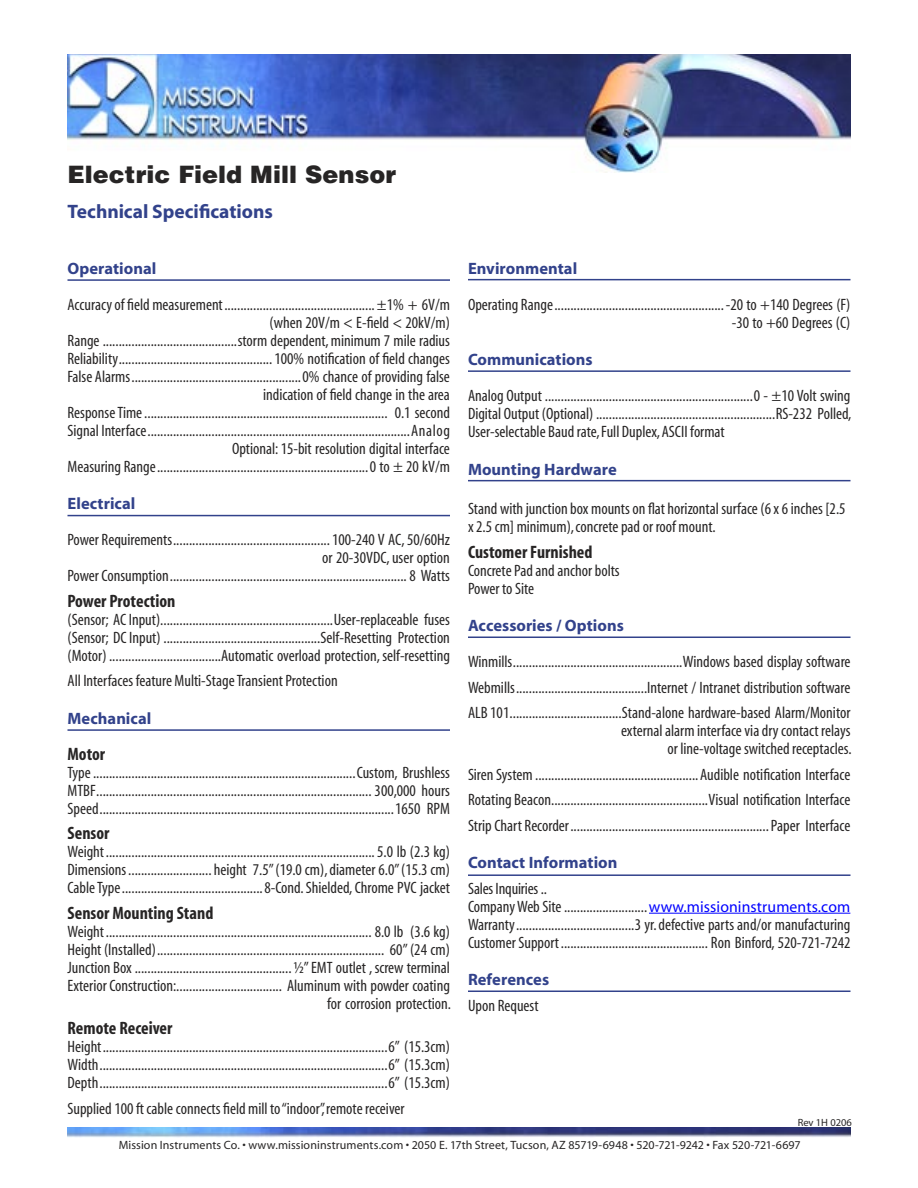
<style>
.page{position:relative;width:918px;height:1188px;background:#fff}
.page>*{position:absolute;margin:0;border:0;box-sizing:border-box;transform-origin:0 0}
.t1{font:900 24px "Helvetica";letter-spacing:.005em;color:#272525}
.Subhead{font:700 19.5px "Myriad";color:#32428b}
.Body_Specifications_Bold{font:700 condensed 18px "Myriad";color:#272525}
.Body_Specifications{font:condensed 16.5px "Myriad";color:#272525}
.Body_Specifications_no_leader{font:condensed 16.5px "Myriad";color:#272525}
.Body_Specifications_flush_left{font:condensed 16.5px/18px "Myriad";color:#272525}
.Subhead_Specifications{font:700 16.5px "Myriad";color:#32428b}
.t2{font:12px "Myriad";letter-spacing:.005em;color:#272525}
.Body_itallic_bullet{font:10.5px "Myriad";color:#272525}
.s1{font-stretch:normal;font-size:15.75px;color:#00f}
</style>
<div class="page">
<img style="left:68px;top:54px;width:782px;height:118px">
<img style="left:68px;top:1128px;width:782px;height:10px">
<hr style="left:68px;top:279px;width:382px;height:2px;background:#32428b">
<hr style="left:68px;top:515px;width:382px;height:1px;background:#32428b">
<hr style="left:68px;top:729px;width:382px;height:2px;background:#32428b">
<hr style="left:468px;top:279px;width:382px;height:1px;background:#32428b">
<hr style="left:468px;top:370px;width:382px;height:2px;background:#32428b">
<hr style="left:468px;top:480px;width:382px;height:1px;background:#32428b">
<hr style="left:468px;top:637px;width:382px;height:1px;background:#32428b">
<hr style="left:468px;top:874px;width:382px;height:2px;background:#32428b">
<hr style="left:649px;top:913px;width:201px;height:1px;background:#00f">
<hr style="left:468px;top:991px;width:382px;height:1px;background:#32428b">
<p class="t1" style="left:68px;top:159px;width:330px">Electric Field Mill Sensor</p>
<p class="Subhead" style="left:68px;top:202px;width:207px">Technical Specifications</p>
<p class="Subhead_Specifications" style="left:68px;top:260px;width:90px">Operational</p>
<p class="Body_Specifications" style="left:68px;top:296px;width:384px">Accuracy of field measurement ...............................................±1% + 6V/m</p>
<p class="Body_Specifications_no_leader" style="left:270px;top:314px;width:182px">(when 20V/m &lt; E-field &lt; 20kV/m)</p>
<p class="Body_Specifications" style="left:68px;top:332px;width:384px">Range ..........................................storm dependent, minimum 7 mile radius</p>
<p class="Body_Specifications" style="left:68px;top:350px;width:384px">Reliability ................................................100% notification of field changes</p>
<p class="Body_Specifications" style="left:68px;top:368px;width:384px">False Alarms .....................................................0% chance of providing false</p>
<p class="Body_Specifications_no_leader" style="left:263px;top:386px;width:188px">indication of field change in the area</p>
<p class="Body_Specifications" style="left:68px;top:404px;width:384px">Response Time ............................................................................ 0.1 second</p>
<p class="Body_Specifications" style="left:68px;top:422px;width:384px">Signal Interface ..................................................................................Analog</p>
<p class="Body_Specifications_no_leader" style="left:232px;top:440px;width:219px">Optional: 15-bit resolution digital interface</p>
<p class="Body_Specifications" style="left:68px;top:458px;width:384px">Measuring Range ..................................................................0 to ± 20 kV/m</p>
<p class="Subhead_Specifications" style="left:68px;top:495px;width:69px">Electrical</p>
<p class="Body_Specifications" style="left:68px;top:532px;width:384px">Power Requirements .................................................100-240 V AC, 50/60Hz</p>
<p class="Body_Specifications_no_leader" style="left:322px;top:550px;width:129px">or 20-30VDC, user option</p>
<p class="Body_Specifications" style="left:68px;top:568px;width:384px">Power Consumption .......................................................................... 8 Watts</p>
<p class="Body_Specifications_Bold" style="left:68px;top:592px;width:109px">Power Protection</p>
<p class="Body_Specifications" style="left:68px;top:611px;width:384px">(Sensor; AC Input) ......................................................User-replaceable fuses</p>
<p class="Body_Specifications" style="left:68px;top:629px;width:384px">(Sensor; DC Input) .................................................Self-Resetting Protection</p>
<p class="Body_Specifications" style="left:68px;top:647px;width:384px">(Motor) ...................................Automatic overload protection, self-resetting</p>
<p class="Body_Specifications" style="left:68px;top:673px;width:272px">All Interfaces feature Multi-Stage Transient Protection</p>
<p class="Subhead_Specifications" style="left:68px;top:710px;width:85px">Mechanical</p>
<p class="Body_Specifications_Bold" style="left:68px;top:745px;width:39px">Motor</p>
<p class="Body_Specifications" style="left:68px;top:764px;width:384px">Type ..................................................................................Custom, Brushless</p>
<p class="Body_Specifications" style="left:68px;top:782px;width:384px">MTBF ...................................................................................... 300,000 hours</p>
<p class="Body_Specifications" style="left:68px;top:800px;width:384px">Speed ............................................................................................1650 RPM</p>
<p class="Body_Specifications_Bold" style="left:68px;top:824px;width:43px">Sensor</p>
<p class="Body_Specifications" style="left:68px;top:844px;width:384px">Weight ....................................................................................5.0 lb (2.3 kg)</p>
<p class="Body_Specifications" style="left:68px;top:862px;width:384px">Dimensions .......................... height 7.5” (19.0 cm), diameter 6.0” (15.3 cm)</p>
<p class="Body_Specifications" style="left:68px;top:880px;width:384px">Cable Type ............................................8-Cond. Shielded, Chrome PVC jacket</p>
<p class="Body_Specifications_Bold" style="left:68px;top:904px;width:147px">Sensor Mounting Stand</p>
<p class="Body_Specifications" style="left:68px;top:923px;width:384px">Weight ................................................................................... 8.0 lb (3.6 kg)</p>
<p class="Body_Specifications" style="left:68px;top:941px;width:384px">Height (Installed) ....................................................................... 60” (24 cm)</p>
<p class="Body_Specifications" style="left:68px;top:959px;width:384px">Junction Box .................................................½” EMT outlet , screw terminal</p>
<p class="Body_Specifications" style="left:68px;top:977px;width:384px">Exterior Construction: ................................. Aluminum with powder coating</p>
<p class="Body_Specifications_no_leader" style="left:327px;top:995px;width:126px">for corrosion protection.</p>
<p class="Body_Specifications_Bold" style="left:68px;top:1019px;width:106px">Remote Receiver</p>
<p class="Body_Specifications" style="left:68px;top:1039px;width:384px">Height .........................................................................................6” (15.3cm)</p>
<p class="Body_Specifications" style="left:68px;top:1057px;width:384px">Width ..........................................................................................6” (15.3cm)</p>
<p class="Body_Specifications" style="left:68px;top:1075px;width:384px">Depth ..........................................................................................6” (15.3cm)</p>
<p class="Body_Specifications" style="left:68px;top:1100px;width:339px">Supplied 100 ft cable connects field mill to “indoor”, remote receiver</p>
<p class="Subhead_Specifications" style="left:468px;top:259px;width:111px">Environmental</p>
<p class="Body_Specifications" style="left:468px;top:296px;width:384px">Operating Range .....................................................-20 to +140 Degrees (F)</p>
<p class="Body_Specifications_no_leader" style="left:732px;top:314px;width:120px">-30 to +60 Degrees (C)</p>
<p class="Subhead_Specifications" style="left:468px;top:351px;width:126px">Communications</p>
<p class="Body_Specifications" style="left:468px;top:387px;width:384px">Analog Output .................................................................0 - ±10 Volt swing</p>
<p class="Body_Specifications" style="left:468px;top:405px;width:385px">Digital Output (Optional) ........................................................RS-232 Polled,</p>
<p class="Body_Specifications" style="left:468px;top:423px;width:258px">User-selectable Baud rate, Full Duplex, ASCII format</p>
<p class="Subhead_Specifications" style="left:468px;top:460px;width:150px">Mounting Hardware</p>
<p class="Body_Specifications_flush_left" style="left:468px;top:500px;width:379px">Stand with junction box mounts on flat horizontal surface (6 x 6 inches [2.5 x 2.5 cm] minimum), concrete pad or roof mount.</p>
<p class="Body_Specifications_Bold" style="left:468px;top:543px;width:126px">Customer Furnished</p>
<p class="Body_Specifications_flush_left" style="left:468px;top:562px;width:153px">Concrete Pad and anchor bolts</p>
<p class="Body_Specifications_flush_left" style="left:468px;top:580px;width:68px">Power to Site</p>
<p class="Subhead_Specifications" style="left:468px;top:617px;width:157px">Accessories / Options</p>
<p class="Body_Specifications" style="left:468px;top:654px;width:384px">Winmills .....................................................Windows based display software</p>
<p class="Body_Specifications" style="left:468px;top:679px;width:384px">Webmills .........................................Internet / Intranet distribution software</p>
<p class="Body_Specifications" style="left:468px;top:705px;width:384px">ALB 101 ...................................Stand-alone hardware-based Alarm/Monitor</p>
<p class="Body_Specifications_no_leader" style="left:621px;top:723px;width:231px">external alarm interface via dry contact relays</p>
<p class="Body_Specifications_no_leader" style="left:668px;top:741px;width:186px">or line-voltage switched receptacles.</p>
<p class="Body_Specifications" style="left:468px;top:766px;width:384px">Siren System ...................................................Audible notification Interface</p>
<p class="Body_Specifications" style="left:468px;top:792px;width:384px">Rotating Beacon .................................................Visual notification Interface</p>
<p class="Body_Specifications" style="left:468px;top:817px;width:384px">Strip Chart Recorder ..............................................................Paper Interface</p>
<p class="Subhead_Specifications" style="left:468px;top:854px;width:151px">Contact Information</p>
<p class="Body_Specifications" style="left:468px;top:880px;width:81px">Sales Inquiries ..</p>
<p class="Body_Specifications" style="left:468px;top:898px;width:384px">Company Web Site ..........................<span class="s1">www.missioninstruments.com</span></p>
<p class="Body_Specifications" style="left:468px;top:916px;width:384px">Warranty .....................................3 yr. defective parts and/or manufacturing</p>
<p class="Body_Specifications" style="left:468px;top:934px;width:384px">Customer Support .............................................. Ron Binford, 520-721-7242</p>
<p class="Subhead_Specifications" style="left:468px;top:971px;width:83px">References</p>
<p class="Body_Specifications_flush_left" style="left:468px;top:997px;width:72px">Upon Request</p>
<p class="Body_itallic_bullet" style="left:798px;top:1117px;width:56px">Rev 1H 0206</p>
<p class="t2" style="left:119px;top:1139px;width:683px">Mission Instruments Co. • www.missioninstruments.com • 2050 E. 17th Street, Tucson, AZ 85719-6948 • 520-721-9242 • Fax 520-721-6697</p>
</div>
